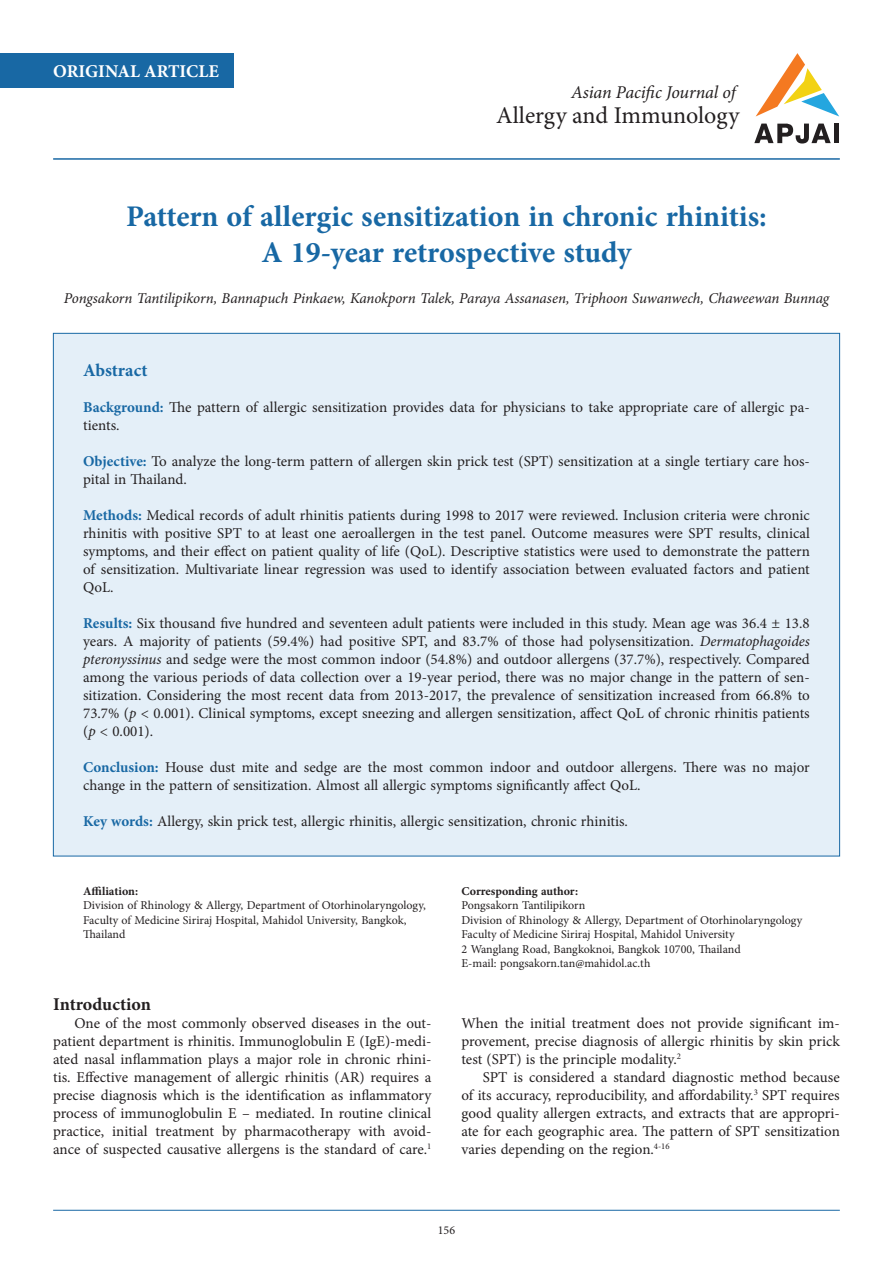
<style>
.page{position:relative;width:893px;height:1263px;background:#fff}
.page>*{position:absolute;margin:0;border:0;box-sizing:border-box;transform-origin:0 0}
.t1{font:700 30px "Minion Pro";color:#1868a4}
.t2{font:24px "Minion Pro";color:#231f20}
.t3{font:italic 18px "Minion Pro";letter-spacing:-.01em;color:#231f20}
.t4{font:700 18px "Minion Pro";color:#fff}
.t5{font:700 18px "Minion Pro";letter-spacing:-.005em;color:#231f20}
.t6{font:700 18px "Minion Pro";color:#1868a4}
.t7{font:15px/18px "Minion Pro";color:#231f20;text-align:justify}
.t8{font:italic 15px "Minion Pro";letter-spacing:-.01em;color:#231f20}
.t9{font:12px/14.4px "Minion Pro";color:#231f20}
.t10{font:700 12px "Minion Pro";color:#231f20}
.s1{font-weight:700;color:#1868a4}
.s2{font-style:italic}
</style>
<div class="page">
<div style="left:53px;top:333px;width:787px;height:523px;background:#e4eff8;border:1px solid #1868a4"></div>
<div style="left:0;top:53px;width:234px;height:34px;background:#1868a4"></div>
<svg style="left:756px;top:53px;width:83px;height:63px"></svg>
<div style="left:834px;top:124px;width:5px;height:19px;background:#231f20"></div>
<svg style="left:754px;top:123px;width:77px;height:21px"></svg>
<hr style="left:53px;top:158px;width:787px;height:2px;background:#1868a4">
<hr style="left:53px;top:1210px;width:787px;height:1px;background:#1868a4">
<p class="t4" style="left:53px;top:58px;width:167px">ORIGINAL ARTICLE</p>
<p class="t3" style="left:571px;top:80px;width:166px">Asian Pacific Journal of</p>
<p class="t2" style="left:496px;top:100px;width:245px">Allergy and Immunology</p>
<p class="t1" style="left:126px;top:195px;width:642px">Pattern of allergic sensitization in chronic rhinitis:</p>
<p class="t1" style="left:261px;top:231px;width:372px">A 19-year retrospective study</p>
<p class="t8" style="left:64px;top:288px;width:767px">Pongsakorn Tantilipikorn, Bannapuch Pinkaew, Kanokporn Talek, Paraya Assanasen, Triphoon Suwanwech, Chaweewan Bunnag</p>
<p class="t6" style="left:83px;top:358px;width:66px">Abstract</p>
<p class="t7" style="left:83px;top:398px;width:728px"><span class="s1">Background:</span> The pattern of allergic sensitization provides data for physicians to take appropriate care of allergic pa&shy;tients.</p>
<p class="t7" style="left:83px;top:452px;width:728px"><span class="s1">Objective:</span> To analyze the long-term pattern of allergen skin prick test (SPT) sensitization at a single tertiary care hos&shy;pital in Thailand.</p>
<p class="t7" style="left:83px;top:506px;width:728px"><span class="s1">Methods:</span> Medical records of adult rhinitis patients during 1998 to 2017 were reviewed. Inclusion criteria were chronic rhinitis with positive SPT to at least one aeroallergen in the test panel. Outcome measures were SPT results, clinical symptoms, and their effect on patient quality of life (QoL). Descriptive statistics were used to demonstrate the pattern of sensitization. Multivariate linear regression was used to identify association between evaluated factors and patient QoL.</p>
<p class="t7" style="left:83px;top:614px;width:728px"><span class="s1">Results:</span> Six thousand five hundred and seventeen adult patients were included in this study. Mean age was 36.4 ± 13.8 years. A majority of patients (59.4%) had positive SPT, and 83.7% of those had polysensitization. <span class="s2">Dermatophagoides pteronyssinus</span> and sedge were the most common indoor (54.8%) and outdoor allergens (37.7%), respectively. Compared among the various periods of data collection over a 19-year period, there was no major change in the pattern of sen&shy;sitization. Considering the most recent data from 2013-2017, the prevalence of sensitization increased from 66.8% to 73.7% (<span class="s2">p</span> &lt; 0.001). Clinical symptoms, except sneezing and allergen sensitization, affect QoL of chronic rhinitis patients (<span class="s2">p</span> &lt; 0.001).</p>
<p class="t7" style="left:83px;top:758px;width:728px"><span class="s1">Conclusion:</span> House dust mite and sedge are the most common indoor and outdoor allergens. There was no major change in the pattern of sensitization. Almost all allergic symptoms significantly affect QoL.</p>
<p class="t7" style="left:83px;top:812px;width:546px"><span class="s1">Key words:</span> Allergy, skin prick test, allergic rhinitis, allergic sensitization, chronic rhinitis.</p>
<p class="t10" style="left:83px;top:883px;width:56px">Affiliation:</p>
<p class="t9" style="left:83px;top:898px;width:344px">Division of Rhinology &amp; Allergy, Department of Otorhinolaryngology,<br>Faculty of Medicine Siriraj Hospital, Mahidol University, Bangkok,<br>Thailand</p>
<p class="t10" style="left:461px;top:883px;width:118px">Corresponding author:</p>
<p class="t9" style="left:461px;top:898px;width:125px">Pongsakorn Tantilipikorn</p>
<p class="t9" style="left:461px;top:913px;width:342px">Division of Rhinology &amp; Allergy, Department of Otorhinolaryngology</p>
<p class="t9" style="left:461px;top:927px;width:274px">Faculty of Medicine Siriraj Hospital, Mahidol University</p>
<p class="t9" style="left:461px;top:942px;width:281px">2 Wanglang Road, Bangkoknoi, Bangkok 10700, Thailand</p>
<p class="t9" style="left:461px;top:956px;width:190px">E-mail: pongsakorn.tan@mahidol.ac.th</p>
<p class="t5" style="left:53px;top:992px;width:99px">Introduction</p>
<p class="t7" style="left:53px;top:1014px;width:380px;text-indent:21px">One of the most commonly observed diseases in the out&shy;patient department is rhinitis. Immunoglobulin E (IgE)-medi&shy;ated nasal inflammation plays a major role in chronic rhini&shy;tis. Effective management of allergic rhinitis (AR) requires a precise diagnosis which is the identification as inflammatory process of immunoglobulin E – mediated. In routine clinical practice, initial treatment by pharmacotherapy with avoid&shy;ance of suspected causative allergens is the standard of care.<sup>1</sup></p>
<p class="t7" style="left:461px;top:1014px;width:380px">When the initial treatment does not provide significant im&shy;provement, precise diagnosis of allergic rhinitis by skin prick test (SPT) is the principle modality.<sup>2</sup></p>
<p class="t7" style="left:461px;top:1068px;width:380px;text-indent:21px">SPT is considered a standard diagnostic method because of its accuracy, reproducibility, and affordability.<sup>3</sup> SPT requires good quality allergen extracts, and extracts that are appropri&shy;ate for each geographic area. The pattern of SPT sensitization varies depending on the region.<sup>4-16</sup></p>
<p class="t9" style="left:438px;top:1223px;width:19px">156</p>
</div>
